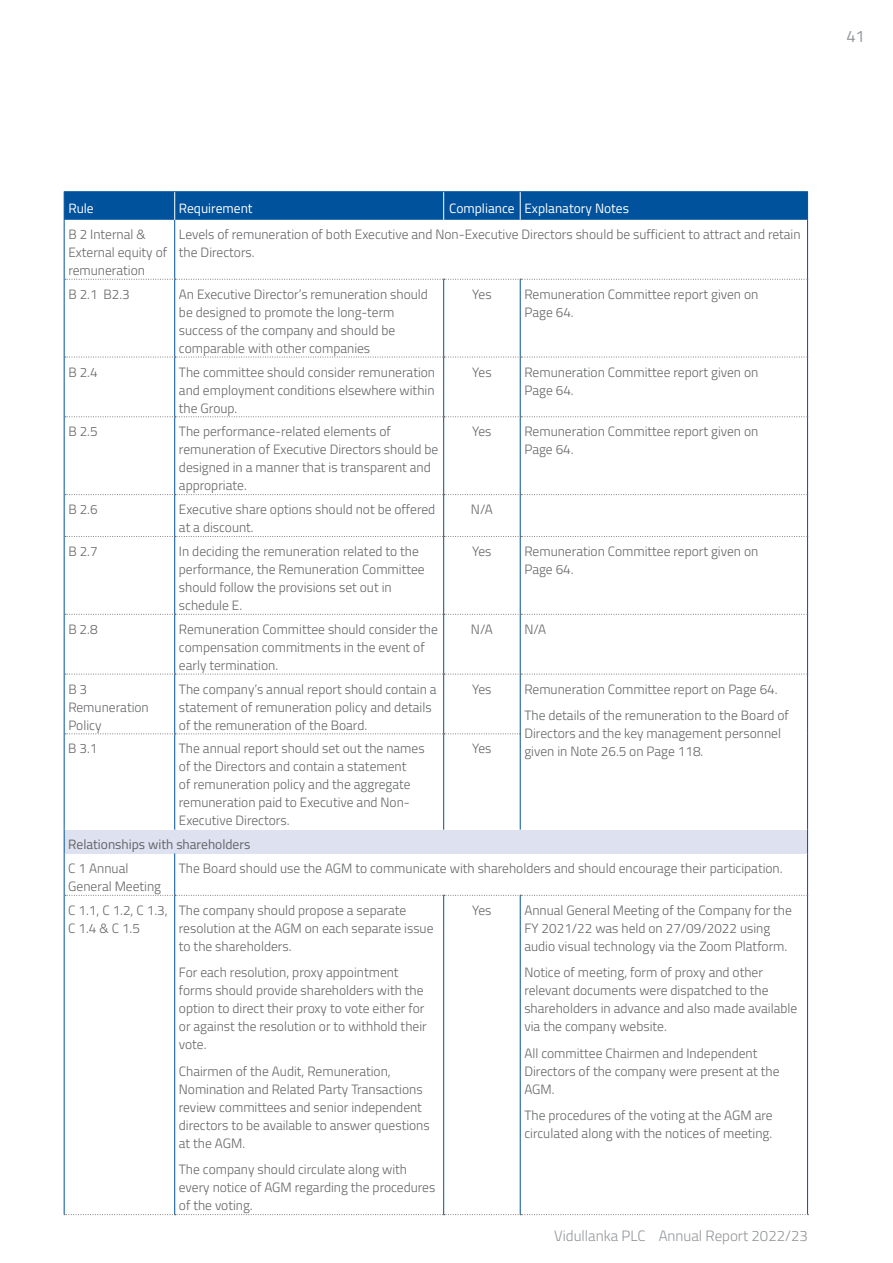
<style>
.page{position:relative;width:893px;height:1263px;background:#fff}
.page>*{position:absolute;margin:0;border:0;box-sizing:border-box;transform-origin:0 0}
.t1{font:16.5px "Titillium Web";color:#939598}
.t2{font:300 15px "Titillium Web";color:#939598}
.t3{font:300 13.5px/18px "Titillium Web";color:#636466}
.t4{font:13.5px "Titillium Web";color:#fff}
.t5{font:13.5px "Titillium Web";color:#636466}
</style>
<div class="page">
<div style="left:64px;top:830px;width:743px;height:23px;background:#dde1f0"></div>
<hr style="left:64px;top:191px;width:111px;height:1px;background:#00529c">
<hr style="left:175px;top:191px;width:269px;height:1px;background:#00529c">
<hr style="left:444px;top:191px;width:76px;height:1px;background:#00529c">
<hr style="left:520px;top:191px;width:288px;height:1px;background:#00529c">
<hr style="left:64px;top:220px;width:1px;height:59px;background:#00529c">
<hr style="left:807px;top:220px;width:1px;height:59px;background:#00529c">
<hr style="left:64px;top:279px;width:1px;height:78px;background:#00529c">
<hr style="left:807px;top:279px;width:1px;height:78px;background:#00529c">
<hr style="left:64px;top:357px;width:1px;height:60px;background:#00529c">
<hr style="left:807px;top:357px;width:1px;height:60px;background:#00529c">
<hr style="left:64px;top:417px;width:1px;height:78px;background:#00529c">
<hr style="left:807px;top:417px;width:1px;height:78px;background:#00529c">
<hr style="left:64px;top:495px;width:1px;height:41px;background:#00529c">
<hr style="left:807px;top:495px;width:1px;height:41px;background:#00529c">
<hr style="left:64px;top:536px;width:1px;height:78px;background:#00529c">
<hr style="left:807px;top:536px;width:1px;height:78px;background:#00529c">
<hr style="left:64px;top:614px;width:1px;height:60px;background:#00529c">
<hr style="left:807px;top:614px;width:1px;height:60px;background:#00529c">
<hr style="left:64px;top:674px;width:1px;height:60px;background:#00529c">
<hr style="left:807px;top:674px;width:1px;height:60px;background:#00529c">
<hr style="left:64px;top:734px;width:1px;height:96px;background:#00529c">
<hr style="left:807px;top:734px;width:1px;height:96px;background:#00529c">
<svg style="left:64px;top:830px;width:1px;height:23px"></svg>
<svg style="left:807px;top:830px;width:1px;height:23px"></svg>
<hr style="left:64px;top:853px;width:1px;height:42px;background:#00529c">
<hr style="left:807px;top:853px;width:1px;height:42px;background:#00529c">
<hr style="left:64px;top:895px;width:1px;height:319px;background:#00529c">
<hr style="left:807px;top:895px;width:1px;height:319px;background:#00529c">
<hr style="left:174px;top:220px;width:1px;height:59px;background:#00529c">
<hr style="left:174px;top:280px;width:1px;height:77px;background:#00529c">
<hr style="left:443px;top:280px;width:1px;height:77px;background:#00529c">
<hr style="left:520px;top:280px;width:1px;height:77px;background:#00529c">
<hr style="left:174px;top:357px;width:1px;height:59px;background:#00529c">
<hr style="left:443px;top:357px;width:1px;height:59px;background:#00529c">
<hr style="left:520px;top:357px;width:1px;height:59px;background:#00529c">
<hr style="left:174px;top:417px;width:1px;height:77px;background:#00529c">
<hr style="left:443px;top:417px;width:1px;height:77px;background:#00529c">
<hr style="left:520px;top:417px;width:1px;height:77px;background:#00529c">
<hr style="left:174px;top:495px;width:1px;height:41px;background:#00529c">
<hr style="left:443px;top:495px;width:1px;height:41px;background:#00529c">
<hr style="left:520px;top:495px;width:1px;height:41px;background:#00529c">
<hr style="left:174px;top:537px;width:1px;height:77px;background:#00529c">
<hr style="left:443px;top:537px;width:1px;height:77px;background:#00529c">
<hr style="left:520px;top:537px;width:1px;height:77px;background:#00529c">
<hr style="left:174px;top:615px;width:1px;height:59px;background:#00529c">
<hr style="left:443px;top:615px;width:1px;height:59px;background:#00529c">
<hr style="left:520px;top:615px;width:1px;height:59px;background:#00529c">
<hr style="left:174px;top:674px;width:1px;height:59px;background:#00529c">
<hr style="left:443px;top:674px;width:1px;height:59px;background:#00529c">
<hr style="left:520px;top:674px;width:1px;height:60px;background:#00529c">
<hr style="left:174px;top:734px;width:1px;height:96px;background:#00529c">
<hr style="left:443px;top:734px;width:1px;height:96px;background:#00529c">
<hr style="left:520px;top:734px;width:1px;height:96px;background:#00529c">
<hr style="left:174px;top:853px;width:1px;height:42px;background:#00529c">
<hr style="left:174px;top:896px;width:1px;height:318px;background:#00529c">
<hr style="left:443px;top:896px;width:1px;height:318px;background:#00529c">
<hr style="left:520px;top:896px;width:1px;height:318px;background:#00529c">
<svg style="left:65px;top:279px;width:743px;height:1px"></svg>
<svg style="left:65px;top:357px;width:743px;height:1px"></svg>
<svg style="left:65px;top:416px;width:743px;height:1px"></svg>
<svg style="left:65px;top:494px;width:743px;height:1px"></svg>
<svg style="left:65px;top:536px;width:743px;height:1px"></svg>
<svg style="left:65px;top:614px;width:743px;height:1px"></svg>
<svg style="left:65px;top:674px;width:743px;height:1px"></svg>
<svg style="left:65px;top:733px;width:456px;height:1px"></svg>
<svg style="left:65px;top:895px;width:743px;height:1px"></svg>
<div style="left:64px;top:192px;width:744px;height:28px;background:#00529c"></div>
<svg style="left:64px;top:1214px;width:744px;height:1px"></svg>
<p class="t1" style="left:846px;top:24px;width:20px">41</p>
<p class="t4" style="left:68px;top:199px;width:27px">Rule</p>
<p class="t4" style="left:179px;top:199px;width:75px">Requirement</p>
<p class="t4" style="left:449px;top:199px;width:181px">Compliance Explanatory Notes</p>
<p class="t3" style="left:68px;top:225px;width:100px">B 2 Internal &amp;<br>External equity of remuneration</p>
<p class="t3" style="left:179px;top:225px;width:623px">Levels of remuneration of both Executive and Non-Executive Directors should be sufficient to attract and retain the Directors.</p>
<p class="t3" style="left:68px;top:284px;width:63px">B 2.1 B2.3</p>
<p class="t3" style="left:179px;top:284px;width:250px">An Executive Director’s remuneration should be designed to promote the long-term success of the company and should be comparable with other companies</p>
<p class="t3" style="left:472px;top:284px;width:21px">Yes</p>
<p class="t3" style="left:524px;top:284px;width:235px">Remuneration Committee report given on<br>Page 64.</p>
<p class="t3" style="left:68px;top:362px;width:31px">B 2.4</p>
<p class="t3" style="left:179px;top:362px;width:258px;text-align:justify">The committee should consider remuneration and employment conditions elsewhere within the Group.</p>
<p class="t3" style="left:472px;top:362px;width:21px">Yes</p>
<p class="t3" style="left:524px;top:362px;width:235px">Remuneration Committee report given on<br>Page 64.</p>
<p class="t3" style="left:68px;top:422px;width:31px">B 2.5</p>
<p class="t3" style="left:179px;top:422px;width:261px">The performance-related elements of remuneration of Executive Directors should be designed in a manner that is transparent and appropriate.</p>
<p class="t3" style="left:472px;top:422px;width:21px">Yes</p>
<p class="t3" style="left:524px;top:422px;width:235px">Remuneration Committee report given on<br>Page 64.</p>
<p class="t3" style="left:68px;top:500px;width:31px">B 2.6</p>
<p class="t3" style="left:179px;top:500px;width:258px">Executive share options should not be offered at a discount.</p>
<p class="t3" style="left:471px;top:500px;width:23px">N/A</p>
<p class="t3" style="left:68px;top:541px;width:31px">B 2.7</p>
<p class="t3" style="left:179px;top:541px;width:247px">In deciding the remuneration related to the performance, the Remuneration Committee should follow the provisions set out in schedule E.</p>
<p class="t3" style="left:472px;top:541px;width:21px">Yes</p>
<p class="t3" style="left:524px;top:541px;width:235px">Remuneration Committee report given on<br>Page 64.</p>
<p class="t3" style="left:68px;top:619px;width:31px">B 2.8</p>
<p class="t3" style="left:179px;top:619px;width:260px">Remuneration Committee should consider the compensation commitments in the event of early termination.</p>
<p class="t3" style="left:471px;top:619px;width:23px">N/A</p>
<p class="t3" style="left:524px;top:619px;width:23px">N/A</p>
<p class="t3" style="left:68px;top:679px;width:82px">B 3<br>Remuneration<br>Policy</p>
<p class="t3" style="left:179px;top:679px;width:259px">The company’s annual report should contain a statement of remuneration policy and details of the remuneration of the Board.</p>
<p class="t3" style="left:472px;top:679px;width:21px">Yes</p>
<p class="t3" style="left:524px;top:675px;width:266px;line-height:26.5px">Remuneration Committee report on Page 64.<br>The details of the remuneration to the Board of</p>
<p class="t3" style="left:524px;top:724px;width:258px">Directors and the key management personnel</p>
<p class="t3" style="left:68px;top:739px;width:31px">B 3.1</p>
<p class="t3" style="left:179px;top:739px;width:247px">The annual report should set out the names</p>
<p class="t3" style="left:524px;top:742px;width:180px">given in Note 26.5 on Page 118.</p>
<p class="t3" style="left:179px;top:757px;width:233px">of the Directors and contain a statement of remuneration policy and the aggregate remuneration paid to Executive and Non-Executive Directors.</p>
<p class="t3" style="left:472px;top:739px;width:21px">Yes</p>
<p class="t5" style="left:68px;top:834px;width:184px">Relationships with shareholders</p>
<p class="t3" style="left:68px;top:858px;width:94px">C 1 Annual<br>General Meeting</p>
<p class="t3" style="left:179px;top:858px;width:605px">The Board should use the AGM to communicate with shareholders and should encourage their participation.</p>
<p class="t3" style="left:68px;top:900px;width:101px">C 1.1, C 1.2, C 1.3,<br>C 1.4 &amp; C 1.5</p>
<p class="t3" style="left:179px;top:900px;width:256px">The company should propose a separate resolution at the AGM on each separate issue to the shareholders.</p>
<p class="t3" style="left:179px;top:963px;width:249px">For each resolution, proxy appointment forms should provide shareholders with the option to direct their proxy to vote either for or against the resolution or to withhold their vote.</p>
<p class="t3" style="left:179px;top:1061px;width:252px">Chairmen of the Audit, Remuneration, Nomination and Related Party Transactions review committees and senior independent directors to be available to answer questions at the AGM.</p>
<p class="t3" style="left:179px;top:1160px;width:258px">The company should circulate along with every notice of AGM regarding the procedures of the voting.</p>
<p class="t3" style="left:472px;top:900px;width:21px">Yes</p>
<p class="t3" style="left:524px;top:900px;width:269px">Annual General Meeting of the Company for the<br>FY 2021/22 was held on 27/09/2022 using audio visual technology via the Zoom Platform.</p>
<p class="t3" style="left:524px;top:963px;width:274px">Notice of meeting, form of proxy and other relevant documents were dispatched to the shareholders in advance and also made available via the company website.</p>
<p class="t3" style="left:524px;top:1043px;width:257px">All committee Chairmen and Independent<br>Directors of the company were present at the<br>AGM.</p>
<p class="t3" style="left:524px;top:1106px;width:250px">The procedures of the voting at the AGM are circulated along with the notices of meeting.</p>
<p class="t2" style="left:554px;top:1225px;width:255px">Vidullanka PLC Annual Report 2022/23</p>
</div>
